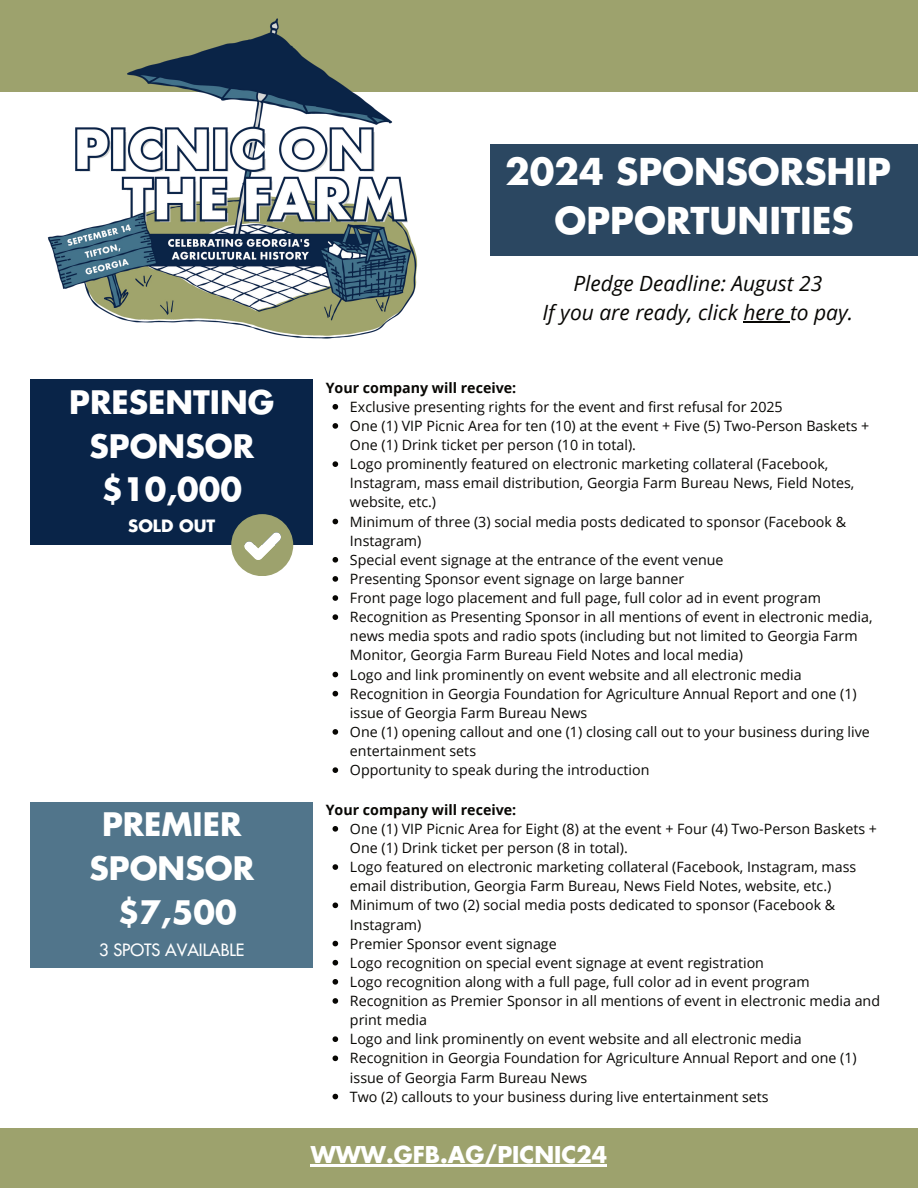
<style>
.page{position:relative;width:918px;height:1188px;background:#fff}
.page>*{position:absolute;margin:0;border:0;box-sizing:border-box;transform-origin:0 0}
.t1{font:700 36px/49.5px "Futura";color:#fff;text-align:center}
.t2{font:700 31.5px/43.8px "Futura";color:#fff;text-align:center}
.t3{font:700 22.5px "Futura";color:#fff}
.t4{font:italic 21px/29.2px "Open Sans";color:#080704;text-align:center}
.t5{font:16.5px "Futura";color:#fff}
.t6{font:700 16.5px "Futura";color:#fff}
.t7{font:14.25px/19.2px "Open Sans";color:#080704}
.t8{font:700 14.25px "Open Sans";color:#080704}
</style>
<div class="page">
<div style="left:0;top:0;width:918px;height:92px;background:#9da26d"></div>
<div style="left:0;top:1129px;width:918px;height:59px;background:#9da26d"></div>
<hr style="left:311px;top:1165px;width:296px;height:2px;background:#fff">
<div style="left:490px;top:144px;width:428px;height:112px;background:#2b4761"></div>
<div style="left:30px;top:380px;width:283px;height:165px;background:#092448"></div>
<div style="left:30px;top:802px;width:283px;height:166px;background:#51758b"></div>
<img style="left:47px;top:18px;width:371px;height:321px">
<svg style="left:333px;top:404px;width:5px;height:6px"></svg>
<svg style="left:333px;top:423px;width:5px;height:6px"></svg>
<svg style="left:333px;top:461px;width:5px;height:6px"></svg>
<svg style="left:333px;top:519px;width:5px;height:5px"></svg>
<svg style="left:333px;top:557px;width:5px;height:6px"></svg>
<svg style="left:333px;top:576px;width:5px;height:6px"></svg>
<svg style="left:333px;top:595px;width:5px;height:6px"></svg>
<svg style="left:333px;top:614px;width:5px;height:6px"></svg>
<svg style="left:333px;top:672px;width:5px;height:5px"></svg>
<svg style="left:333px;top:691px;width:5px;height:5px"></svg>
<svg style="left:333px;top:729px;width:5px;height:6px"></svg>
<svg style="left:333px;top:767px;width:5px;height:6px"></svg>
<svg style="left:231px;top:514px;width:62px;height:62px"></svg>
<svg style="left:333px;top:826px;width:5px;height:6px"></svg>
<svg style="left:333px;top:864px;width:5px;height:6px"></svg>
<svg style="left:333px;top:903px;width:5px;height:5px"></svg>
<svg style="left:333px;top:941px;width:5px;height:5px"></svg>
<svg style="left:333px;top:960px;width:5px;height:6px"></svg>
<svg style="left:333px;top:979px;width:5px;height:6px"></svg>
<svg style="left:333px;top:998px;width:5px;height:6px"></svg>
<svg style="left:333px;top:1036px;width:5px;height:6px"></svg>
<svg style="left:333px;top:1056px;width:5px;height:5px"></svg>
<svg style="left:333px;top:1094px;width:5px;height:5px"></svg>
<hr style="left:743px;top:321px;width:42px;height:1px;background:#080704">
<h2 class="t2" style="left:69px;top:380px;width:207px">PRESENTING<br>SPONSOR $10,000</h2>
<p class="t6" style="left:128px;top:515px;width:89px">SOLD OUT</p>
<h2 class="t2" style="left:89px;top:802px;width:166px">PREMIER<br>SPONSOR $7,500</h2>
<p class="t5" style="left:99px;top:939px;width:147px">3 SPOTS AVAILABLE</p>
<h1 class="t1" style="left:505px;top:146px;width:387px">2024 SPONSORSHIP<br>OPPORTUNITIES</h1>
<h3 class="t4" style="left:543px;top:268px;width:312px">Pledge Deadline: August 23<br>If you are ready, click here to pay.</h3>
<p class="t8" style="left:326px;top:377px;width:192px">Your company will receive:</p>
<p class="t7" style="left:350px;top:397px;width:524px">Exclusive presenting rights for the event and first refusal for 2025<br>One (1) VIP Picnic Area for ten (10) at the event + Five (5) Two-Person Baskets + One (1) Drink ticket per person (10 in total).<br>Logo prominently featured on electronic marketing collateral (Facebook, Instagram, mass email distribution, Georgia Farm Bureau News, Field Notes, website, etc.)<br>Minimum of three (3) social media posts dedicated to sponsor (Facebook &amp; Instagram)<br>Special event signage at the entrance of the event venue<br>Presenting Sponsor event signage on large banner<br>Front page logo placement and full page, full color ad in event program Recognition as Presenting Sponsor in all mentions of event in electronic media, news media spots and radio spots (including but not limited to Georgia Farm Monitor, Georgia Farm Bureau Field Notes and local media)<br>Logo and link prominently on event website and all electronic media Recognition in Georgia Foundation for Agriculture Annual Report and one (1) issue of Georgia Farm Bureau News<br>One (1) opening callout and one (1) closing call out to your business during live entertainment sets<br>Opportunity to speak during the introduction</p>
<p class="t8" style="left:326px;top:800px;width:192px">Your company will receive:</p>
<p class="t7" style="left:350px;top:819px;width:532px">One (1) VIP Picnic Area for Eight (8) at the event + Four (4) Two-Person Baskets + One (1) Drink ticket per person (8 in total).<br>Logo featured on electronic marketing collateral (Facebook, Instagram, mass email distribution, Georgia Farm Bureau, News Field Notes, website, etc.)<br>Minimum of two (2) social media posts dedicated to sponsor (Facebook &amp; Instagram)<br>Premier Sponsor event signage<br>Logo recognition on special event signage at event registration<br>Logo recognition along with a full page, full color ad in event program Recognition as Premier Sponsor in all mentions of event in electronic media and print media<br>Logo and link prominently on event website and all electronic media Recognition in Georgia Foundation for Agriculture Annual Report and one (1) issue of Georgia Farm Bureau News<br>Two (2) callouts to your business during live entertainment sets</p>
<h3 class="t3" style="left:311px;top:1140px;width:298px">WWW.GFB.AG/PICNIC24</h3>
</div>
